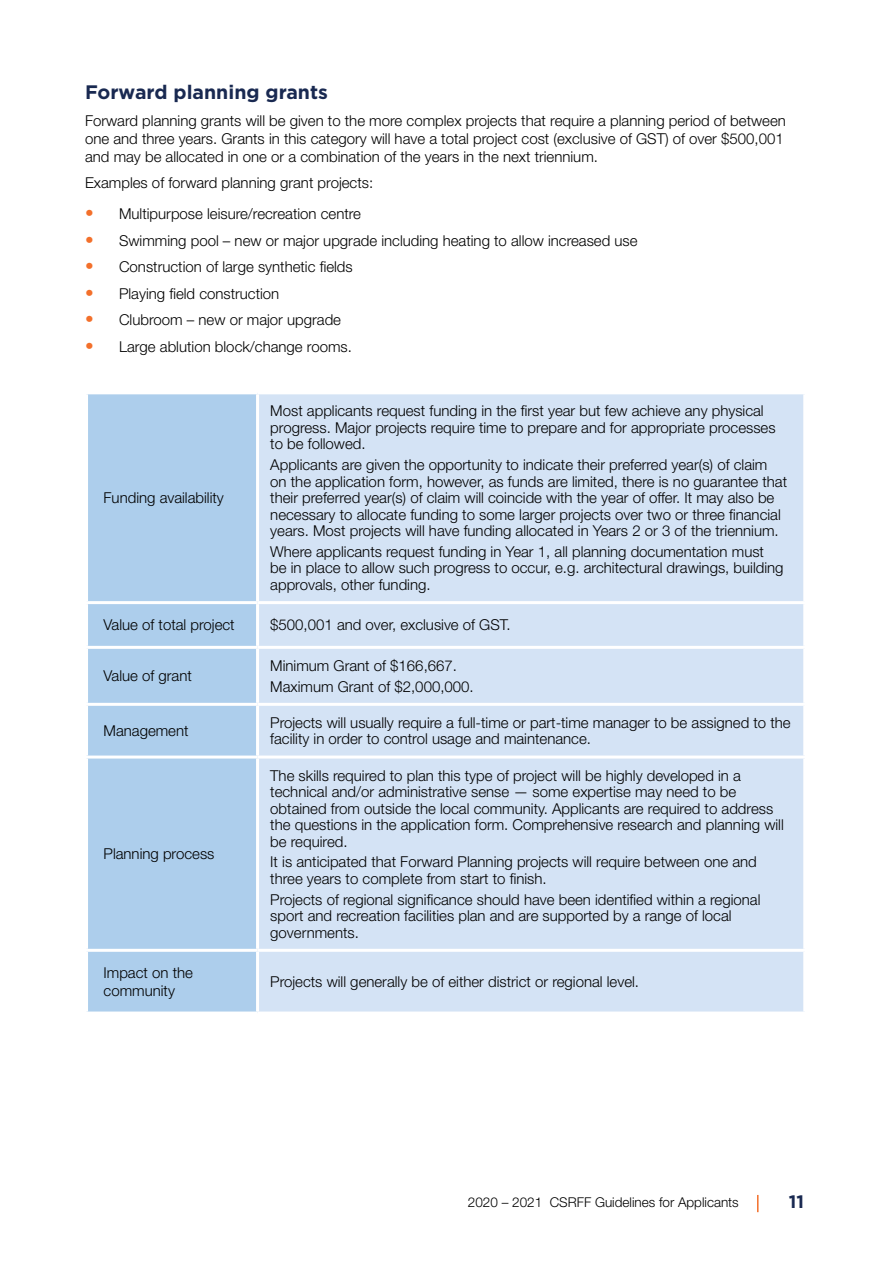
<style>
.page{position:relative;width:893px;height:1263px;background:#fff}
.page>*{position:absolute;margin:0;border:0;box-sizing:border-box;transform-origin:0 0}
.t1{font:700 19.5px "Gotham";color:#192951}
.t2{font:700 18px "Gotham";color:#192951}
.t3{font:300 15px/16.5px "Helvetica Neue LT Std";color:#000}
.t4{font:300 13.5px "Helvetica Neue LT Std";color:#000}
.s1{font-weight:400;font-size:17.25px;color:#f3702b}
</style>
<div class="page">
<svg style="left:757px;top:1195px;width:1px;height:17px"></svg>
<div style="left:88px;top:394px;width:168px;height:617px;background:#adceec"></div>
<div style="left:259px;top:394px;width:544px;height:617px;background:#d4e3f5"></div>
<hr style="left:85px;top:601px;width:173px;height:3px;background:#fff">
<hr style="left:258px;top:601px;width:548px;height:3px;background:#fff">
<hr style="left:85px;top:646px;width:173px;height:3px;background:#fff">
<hr style="left:258px;top:646px;width:548px;height:3px;background:#fff">
<hr style="left:85px;top:703px;width:173px;height:3px;background:#fff">
<hr style="left:258px;top:703px;width:548px;height:3px;background:#fff">
<hr style="left:85px;top:755px;width:173px;height:3px;background:#fff">
<hr style="left:258px;top:755px;width:548px;height:3px;background:#fff">
<hr style="left:85px;top:949px;width:173px;height:3px;background:#fff">
<hr style="left:258px;top:949px;width:548px;height:3px;background:#fff">
<h1 class="t1" style="left:85px;top:81px;width:244px">Forward planning grants</h1>
<p class="t3" style="left:85px;top:111px;width:702px;line-height:18px">Forward planning grants will be given to the more complex projects that require a planning period of between one and three years. Grants in this category will have a total project cost (exclusive of GST) of over $500,001 and may be allocated in one or a combination of the years in the next triennium.</p>
<p class="t3" style="left:85px;top:174px;width:290px">Examples of forward planning grant projects:</p>
<p class="t3" style="left:85px;top:205px;width:278px"><span class="s1">•</span> Multipurpose leisure/recreation centre</p>
<p class="t3" style="left:85px;top:232px;width:554px"><span class="s1">•</span> Swimming pool – new or major upgrade including heating to allow increased use</p>
<p class="t3" style="left:85px;top:258px;width:269px"><span class="s1">•</span> Construction of large synthetic fields</p>
<p class="t3" style="left:85px;top:285px;width:196px"><span class="s1">•</span> Playing field construction</p>
<p class="t3" style="left:85px;top:311px;width:258px"><span class="s1">•</span> Clubroom – new or major upgrade</p>
<p class="t3" style="left:85px;top:338px;width:268px"><span class="s1">•</span> Large ablution block/change rooms.</p>
<p class="t3" style="left:104px;top:489px;width:122px">Funding availability</p>
<p class="t3" style="left:270px;top:402px;width:507px">Most applicants request funding in the first year but few achieve any physical progress. Major projects require time to prepare and for appropriate processes to be followed.</p>
<p class="t3" style="left:270px;top:456px;width:518px">Applicants are given the opportunity to indicate their preferred year(s) of claim on the application form, however, as funds are limited, there is no guarantee that their preferred year(s) of claim will coincide with the year of offer. It may also be necessary to allocate funding to some larger projects over two or three financial years. Most projects will have funding allocated in Years 2 or 3 of the triennium.</p>
<p class="t3" style="left:270px;top:543px;width:515px">Where applicants request funding in Year 1, all planning documentation must be in place to allow such progress to occur, e.g. architectural drawings, building approvals, other funding.</p>
<p class="t3" style="left:104px;top:616px;width:133px">Value of total project</p>
<p class="t3" style="left:270px;top:616px;width:242px">$500,001 and over, exclusive of GST.</p>
<p class="t3" style="left:104px;top:667px;width:90px">Value of grant</p>
<p class="t3" style="left:270px;top:655px;width:205px;line-height:20.7px">Minimum Grant of $166,667.<br>Maximum Grant of $2,000,000.</p>
<p class="t3" style="left:104px;top:722px;width:87px">Management</p>
<p class="t3" style="left:270px;top:714px;width:522px">Projects will usually require a full-time or part-time manager to be assigned to the facility in order to control usage and maintenance.</p>
<p class="t3" style="left:104px;top:845px;width:112px">Planning process</p>
<p class="t3" style="left:270px;top:767px;width:515px">The skills required to plan this type of project will be highly developed in a technical and/or administrative sense — some expertise may need to be obtained from outside the local community. Applicants are required to address the questions in the application form. Comprehensive research and planning will be required.</p>
<p class="t3" style="left:270px;top:853px;width:488px">It is anticipated that Forward Planning projects will require between one and three years to complete from start to finish.</p>
<p class="t3" style="left:270px;top:891px;width:492px">Projects of regional significance should have been identified within a regional sport and recreation facilities plan and are supported by a range of local governments.</p>
<p class="t3" style="left:104px;top:963px;width:91px;line-height:18px">Impact on the community</p>
<p class="t3" style="left:270px;top:973px;width:370px">Projects will generally be of either district or regional level.</p>
<p class="t4" style="left:468px;top:1194px;width:272px">2020 – 2021 CSRFF Guidelines for Applicants</p>
<p class="t2" style="left:789px;top:1191px;width:17px">11</p>
</div>
